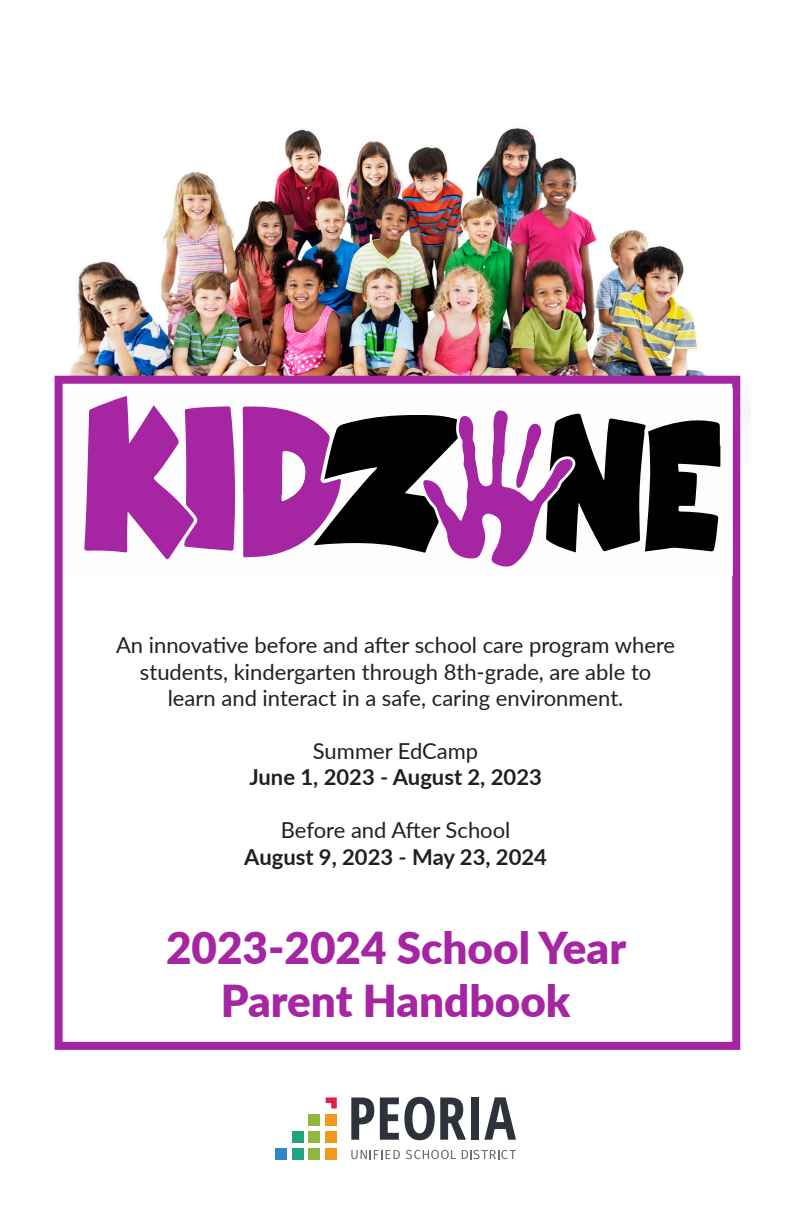
<style>
.page{position:relative;width:792px;height:1224px;background:#fff}
.page>*{position:absolute;margin:0;border:0;box-sizing:border-box;transform-origin:0 0}
.Heading_1{font:900 44px "Lato";color:#a525a2}
.P_11pt{font:22px/26.4px "Lato";color:#231f20;text-align:center}
.P_11pt-2{font:700 22px "Lato";color:#231f20}
</style>
<div class="page">
<img style="left:54px;top:128px;width:687px;height:354px">
<div style="left:55px;top:376px;width:685px;height:674px;background:#fff;border:8px solid #a525a2"></div>
<svg style="left:351px;top:1098px;width:23px;height:42px"></svg>
<svg style="left:380px;top:1097px;width:86px;height:43px"></svg>
<div style="left:472px;top:1098px;width:7px;height:42px;background:#2e323a"></div>
<svg style="left:484px;top:1097px;width:32px;height:43px"></svg>
<svg style="left:351px;top:1150px;width:49px;height:9px"></svg>
<svg style="left:406px;top:1150px;width:50px;height:9px"></svg>
<svg style="left:462px;top:1150px;width:54px;height:9px"></svg>
<div style="left:275px;top:1148px;width:11px;height:11px;background:#2d87c8"></div>
<div style="left:309px;top:1114px;width:11px;height:11px;background:#8eb83e"></div>
<div style="left:309px;top:1148px;width:11px;height:11px;background:#8eb83e"></div>
<div style="left:309px;top:1131px;width:11px;height:11px;background:#8eb83e"></div>
<div style="left:292px;top:1148px;width:11px;height:11px;background:#20a482"></div>
<div style="left:292px;top:1131px;width:11px;height:11px;background:#20a482"></div>
<div style="left:326px;top:1114px;width:11px;height:11px;background:#f19820"></div>
<div style="left:326px;top:1148px;width:11px;height:11px;background:#f19820"></div>
<div style="left:326px;top:1131px;width:11px;height:11px;background:#f19820"></div>
<svg style="left:326px;top:1097px;width:11px;height:12px"></svg>
<svg style="left:84px;top:396px;width:151px;height:164px"></svg>
<svg style="left:243px;top:406px;width:477px;height:161px"></svg>
<p class="P_11pt" style="left:116px;top:631px;width:561px">An innovative before and after school care program where students, kindergarten through 8th-grade, are able to</p>
<p class="P_11pt" style="left:168px;top:684px;width:457px">learn and interact in a safe, caring environment.</p>
<p class="P_11pt" style="left:313px;top:737px;width:167px">Summer EdCamp</p>
<p class="P_11pt-2" style="left:249px;top:761px;width:294px">June 1, 2023 - August 2, 2023</p>
<p class="P_11pt" style="left:281px;top:816px;width:231px">Before and After School</p>
<p class="P_11pt-2" style="left:244px;top:840px;width:304px">August 9, 2023 - May 23, 2024</p>
<h1 class="Heading_1" style="left:166px;top:915px;width:462px">2023-2024 School Year</h1>
<h1 class="Heading_1" style="left:221px;top:968px;width:351px">Parent Handbook</h1>
</div>
